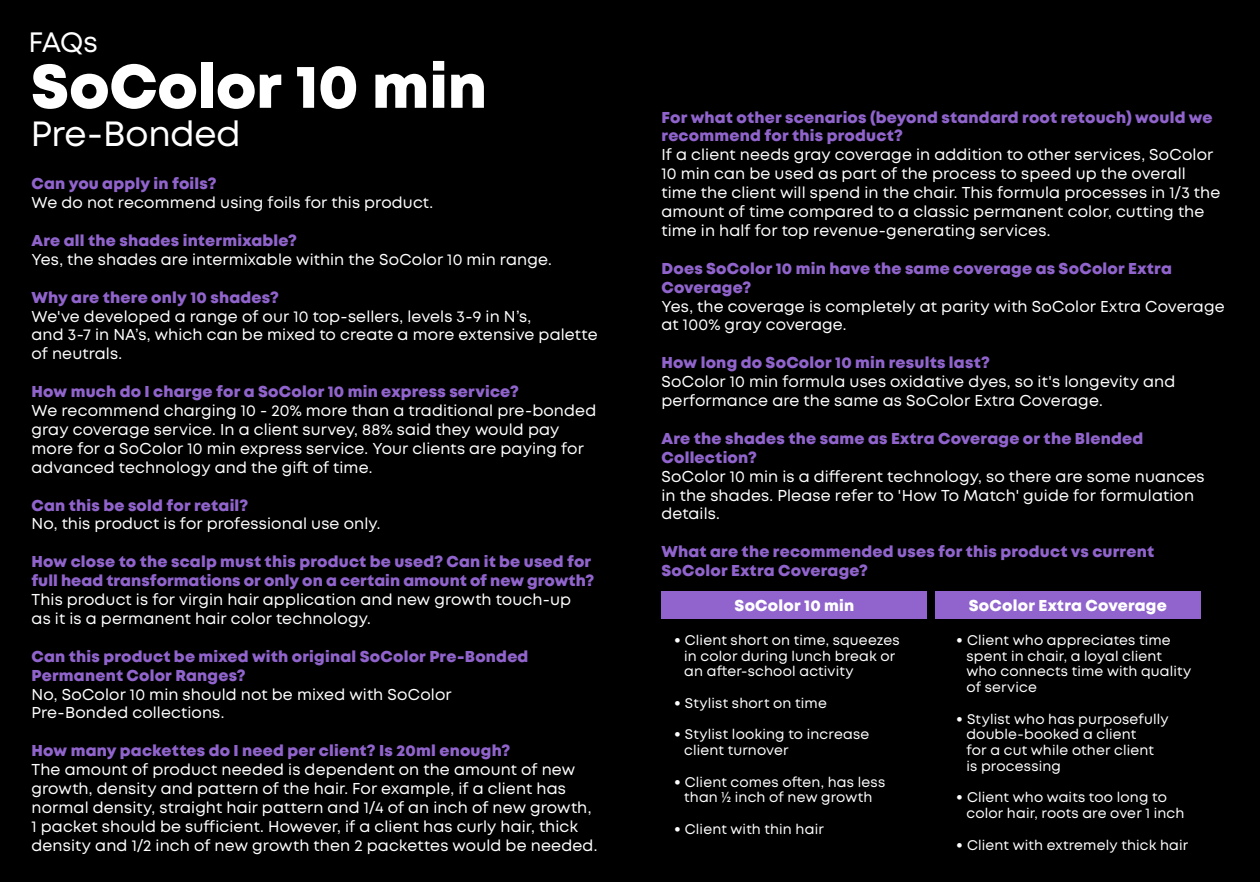
<style>
.page{position:relative;width:1260px;height:882px;background:#000}
.page>*{position:absolute;margin:0;border:0;box-sizing:border-box;transform-origin:0 0}
.t1{font:800 61.25px "Mont";letter-spacing:-.005em;color:#fff}
.t2{font:35px "Mont";letter-spacing:-.005em;color:#fff}
.t3{font:28px "Mont";color:#fff}
.t4{font:15.75px/18.9px "Mont";letter-spacing:.01em;color:#fff}
.t5{font:800 15.75px/18.9px "Mont";letter-spacing:.015em;color:#9064cc}
.t6{font:800 15.75px "Mont";letter-spacing:.015em;color:#fff}
.t7{font:14px/15.8px "Mont";letter-spacing:.01em;color:#fff}
.s1{font-family:"DIN"}
</style>
<div class="page">
<div style="left:662px;top:591px;width:265px;height:27px;background:#9064cc"></div>
<div style="left:935px;top:591px;width:266px;height:27px;background:#9064cc"></div>
<h3 class="t3" style="left:29px;top:24px;width:71px">FAQs</h3>
<h1 class="t1" style="left:31px;top:46px;width:458px">SoColor 10 min</h1>
<h2 class="t2" style="left:31px;top:112px;width:212px">Pre-Bonded</h2>
<p class="t5" style="left:662px;top:108px;width:553px">For what other scenarios (beyond standard root retouch) would we recommend for this product?</p>
<p class="t4" style="left:662px;top:145px;width:560px">If a client needs gray coverage in addition to other services, SoColor 10 min can be used as part of the process to speed up the overall time the client will spend in the chair. This formula processes in 1/3 the amount of time compared to a classic permanent color, cutting the time in half for top revenue-generating services.</p>
<p class="t5" style="left:662px;top:259px;width:512px">Does SoColor 10 min have the same coverage as SoColor Extra<br>Coverage?</p>
<p class="t4" style="left:662px;top:297px;width:565px">Yes, the coverage is completely at parity with SoColor Extra Coverage at 100% gray coverage.</p>
<p class="t5" style="left:662px;top:353px;width:330px">How long do SoColor 10 min results last?</p>
<p class="t4" style="left:662px;top:372px;width:515px">SoColor 10 min formula uses oxidative dyes, so it's longevity and performance are the same as SoColor Extra Coverage.</p>
<p class="t5" style="left:662px;top:429px;width:483px">Are the shades the same as Extra Coverage or the Blended<br>Collection?</p>
<p class="t4" style="left:662px;top:467px;width:545px">SoColor 10 min is a different technology, so there are some nuances in the shades. Please refer to 'How To Match' guide for formulation details.</p>
<p class="t5" style="left:662px;top:542px;width:494px">What are the recommended uses for this product vs current<br>SoColor Extra Coverage?</p>
<p class="t6" style="left:735px;top:595px;width:121px">SoColor 10 min</p>
<p class="t7" style="left:684px;top:632px;width:217px;text-indent:-10px"><span class="s1">•</span> Client short on time, squeezes in color during lunch break or an after-school activity</p>
<p class="t7" style="left:674px;top:695px;width:155px"><span class="s1">•</span> Stylist short on time</p>
<p class="t7" style="left:684px;top:727px;width:187px;text-indent:-10px"><span class="s1">•</span> Stylist looking to increase client turnover</p>
<p class="t7" style="left:674px;top:774px;width:213px;text-align:center"><span class="s1">•</span> Client comes often, has less than ½ inch of new growth</p>
<p class="t7" style="left:674px;top:821px;width:152px"><span class="s1">•</span> Client with thin hair</p>
<p class="t5" style="left:32px;top:174px;width:187px">Can you apply in foils?</p>
<p class="t4" style="left:32px;top:193px;width:403px">We do not recommend using foils for this product.</p>
<p class="t5" style="left:32px;top:231px;width:267px">Are all the shades intermixable?</p>
<p class="t4" style="left:32px;top:250px;width:522px">Yes, the shades are intermixable within the SoColor 10 min range.</p>
<p class="t5" style="left:32px;top:288px;width:249px">Why are there only 10 shades?</p>
<p class="t4" style="left:32px;top:307px;width:568px">We've developed a range of our 10 top-sellers, levels 3-9 in N’s,<br>and 3-7 in NA’s, which can be mixed to create a more extensive palette of neutrals.</p>
<p class="t5" style="left:32px;top:382px;width:489px">How much do I charge for a SoColor 10 min express service?</p>
<p class="t4" style="left:32px;top:401px;width:566px">We recommend charging 10 - 20% more than a traditional pre-bonded gray coverage service. In a client survey, 88% said they would pay more for a SoColor 10 min express service. Your clients are paying for advanced technology and the gift of time.</p>
<p class="t5" style="left:32px;top:496px;width:218px">Can this be sold for retail?</p>
<p class="t4" style="left:32px;top:515px;width:351px">No, this product is for professional use only.</p>
<p class="t5" style="left:32px;top:552px;width:564px">How close to the scalp must this product be used? Can it be used for full head transformations or only on a certain amount of new growth?</p>
<p class="t4" style="left:32px;top:590px;width:541px">This product is for virgin hair application and new growth touch-up as it is a permanent hair color technology.</p>
<p class="t5" style="left:32px;top:647px;width:498px">Can this product be mixed with original SoColor Pre-Bonded<br>Permanent Color Ranges?</p>
<p class="t4" style="left:32px;top:685px;width:422px">No, SoColor 10 min should not be mixed with SoColor<br>Pre-Bonded collections.</p>
<p class="t5" style="left:32px;top:741px;width:480px">How many packettes do I need per client? Is 20ml enough?</p>
<p class="t4" style="left:32px;top:760px;width:567px">The amount of product needed is dependent on the amount of new growth, density and pattern of the hair. For example, if a client has normal density, straight hair pattern and 1/4 of an inch of new growth, 1 packet should be sufficient. However, if a client has curly hair, thick density and 1/2 inch of new growth then 2 packettes would be needed.</p>
<p class="t6" style="left:969px;top:595px;width:200px">SoColor Extra Coverage</p>
<p class="t7" style="left:966px;top:632px;width:227px;text-indent:-10px"><span class="s1">•</span> Client who appreciates time spent in chair, a loyal client who connects time with quality of service</p>
<p class="t7" style="left:966px;top:711px;width:204px;text-indent:-10px"><span class="s1">•</span> Stylist who has purposefully double-booked a client<br>for a cut while other client<br>is processing</p>
<p class="t7" style="left:966px;top:790px;width:219px;text-indent:-10px"><span class="s1">•</span> Client who waits too long to color hair, roots are over 1 inch</p>
<p class="t7" style="left:956px;top:837px;width:234px"><span class="s1">•</span> Client with extremely thick hair</p>
</div>
